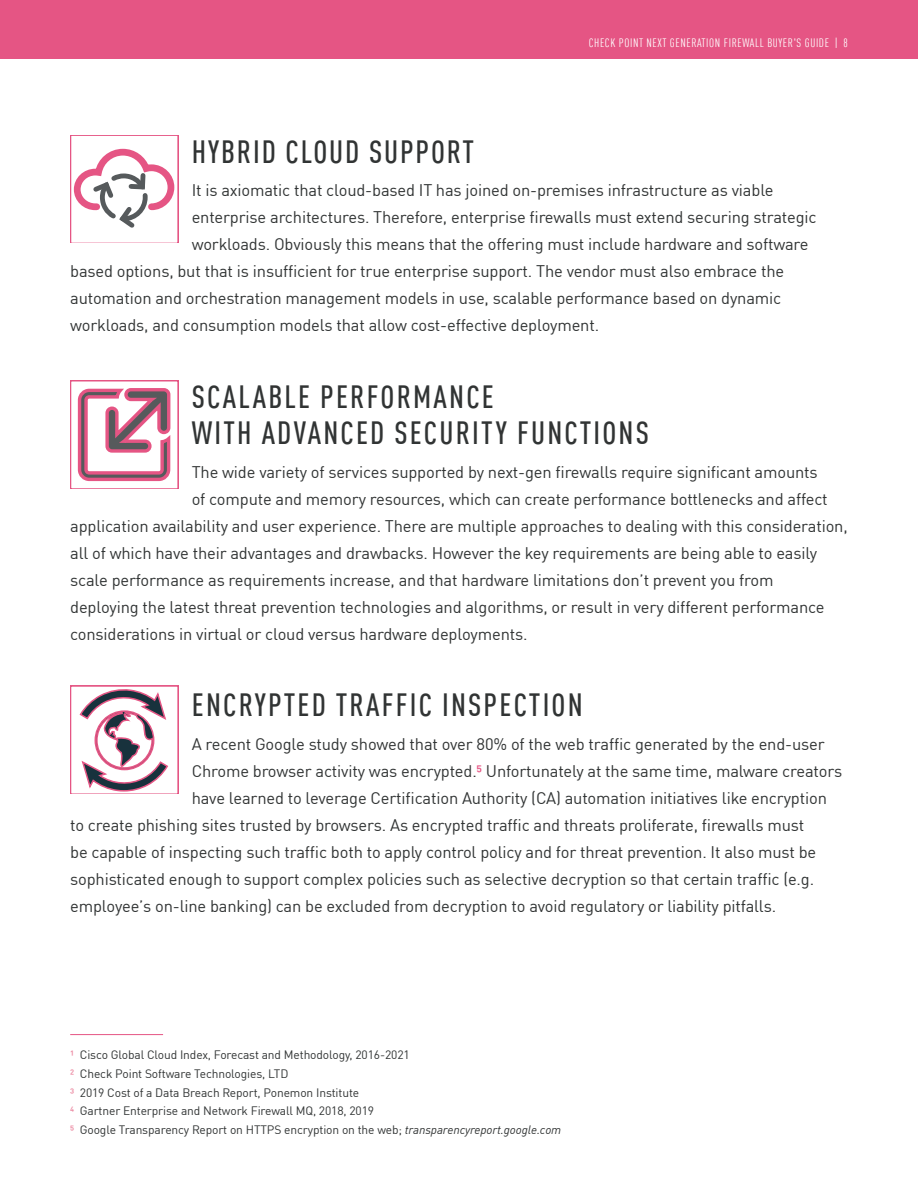
<style>
.page{position:relative;width:918px;height:1188px;background:#fff}
.page>*{position:absolute;margin:0;border:0;box-sizing:border-box;transform-origin:0 0}
.t1{font:500 condensed 31.5px/36px "DIN Pro";letter-spacing:.07em;color:#313434}
.t2{font:16.5px "DIN Pro";letter-spacing:-.01em;color:#313434}
.t3{font:12px "DIN Pro";letter-spacing:-.01em;color:#313434}
.t4{font:condensed 12px "DIN Pro";letter-spacing:.05em;color:#fff}
.s1{font-weight:500;color:#e55584}
.s2{font-weight:500;color:#ec8aa2}
.s3{font-style:italic}
</style>
<div class="page">
<div style="left:0;top:0;width:918px;height:58px;background:#e55584"></div>
<svg style="left:70px;top:135px;width:108px;height:108px"></svg>
<svg style="left:70px;top:381px;width:108px;height:108px"></svg>
<svg style="left:70px;top:686px;width:108px;height:108px"></svg>
<hr style="left:70px;top:1034px;width:93px;height:1px;background:#e55584">
<p class="t4" style="left:589px;top:34px;width:260px">CHECK POINT NEXT GENERATION FIREWALL BUYER'S GUIDE | 8</p>
<p class="t1" style="left:192px;top:131px;width:284px">HYBRID CLOUD SUPPORT</p>
<p class="t2" style="left:192px;top:178px;width:583px">It is axiomatic that cloud-based IT has joined on-premises infrastructure as viable</p>
<p class="t2" style="left:192px;top:205px;width:626px">enterprise architectures. Therefore, enterprise firewalls must extend securing strategic</p>
<p class="t2" style="left:192px;top:232px;width:618px">workloads. Obviously this means that the offering must include hardware and software</p>
<p class="t2" style="left:70px;top:259px;width:716px">based options, but that is insufficient for true enterprise support. The vendor must also embrace the</p>
<p class="t2" style="left:70px;top:286px;width:713px">automation and orchestration management models in use, scalable performance based on dynamic</p>
<p class="t2" style="left:70px;top:313px;width:531px">workloads, and consumption models that allow cost-effective deployment.</p>
<p class="t1" style="left:192px;top:376px;width:459px">SCALABLE PERFORMANCE<br>WITH ADVANCED SECURITY FUNCTIONS</p>
<p class="t2" style="left:192px;top:459px;width:628px">The wide variety of services supported by next-gen firewalls require significant amounts</p>
<p class="t2" style="left:192px;top:486px;width:638px">of compute and memory resources, which can create performance bottlenecks and affect</p>
<p class="t2" style="left:70px;top:513px;width:779px">application availability and user experience. There are multiple approaches to dealing with this consideration,</p>
<p class="t2" style="left:70px;top:540px;width:748px">all of which have their advantages and drawbacks. However the key requirements are being able to easily</p>
<p class="t2" style="left:70px;top:567px;width:705px">scale performance as requirements increase, and that hardware limitations don’t prevent you from</p>
<p class="t2" style="left:70px;top:594px;width:756px">deploying the latest threat prevention technologies and algorithms, or result in very different performance</p>
<p class="t2" style="left:70px;top:621px;width:459px">considerations in virtual or cloud versus hardware deployments.</p>
<p class="t1" style="left:192px;top:685px;width:392px">ENCRYPTED TRAFFIC INSPECTION</p>
<p class="t2" style="left:192px;top:731px;width:635px">A recent Google study showed that over 80% of the web traffic generated by the end-user</p>
<p class="t2" style="left:192px;top:758px;width:652px">Chrome browser activity was encrypted.<span class="s1">5</span> Unfortunately at the same time, malware creators</p>
<p class="t2" style="left:192px;top:785px;width:637px">have learned to leverage Certification Authority (CA) automation initiatives like encryption</p>
<p class="t2" style="left:70px;top:812px;width:736px">to create phishing sites trusted by browsers. As encrypted traffic and threats proliferate, firewalls must</p>
<p class="t2" style="left:70px;top:839px;width:748px">be capable of inspecting such traffic both to apply control policy and for threat prevention. It also must be</p>
<p class="t2" style="left:70px;top:866px;width:746px">sophisticated enough to support complex policies such as selective decryption so that certain traffic (e.g.</p>
<p class="t2" style="left:70px;top:893px;width:707px">employee’s on-line banking) can be excluded from decryption to avoid regulatory or liability pitfalls.</p>
<p class="t3" style="left:70px;top:1046px;width:341px"><span class="s2">1</span> Cisco Global Cloud Index, Forecast and Methodology, 2016-2021</p>
<p class="t3" style="left:70px;top:1064px;width:220px"><span class="s2">2</span> Check Point Software Technologies, LTD</p>
<p class="t3" style="left:70px;top:1083px;width:290px"><span class="s2">3</span> 2019 Cost of a Data Breach Report, Ponemon Institute</p>
<p class="t3" style="left:70px;top:1102px;width:305px"><span class="s2">4</span> Gartner Enterprise and Network Firewall MQ, 2018, 2019</p>
<p class="t3" style="left:70px;top:1121px;width:493px"><span class="s2">5</span> Google Transparency Report on HTTPS encryption on the web; <span class="s3">transparencyreport.google.com</span></p>
</div>
